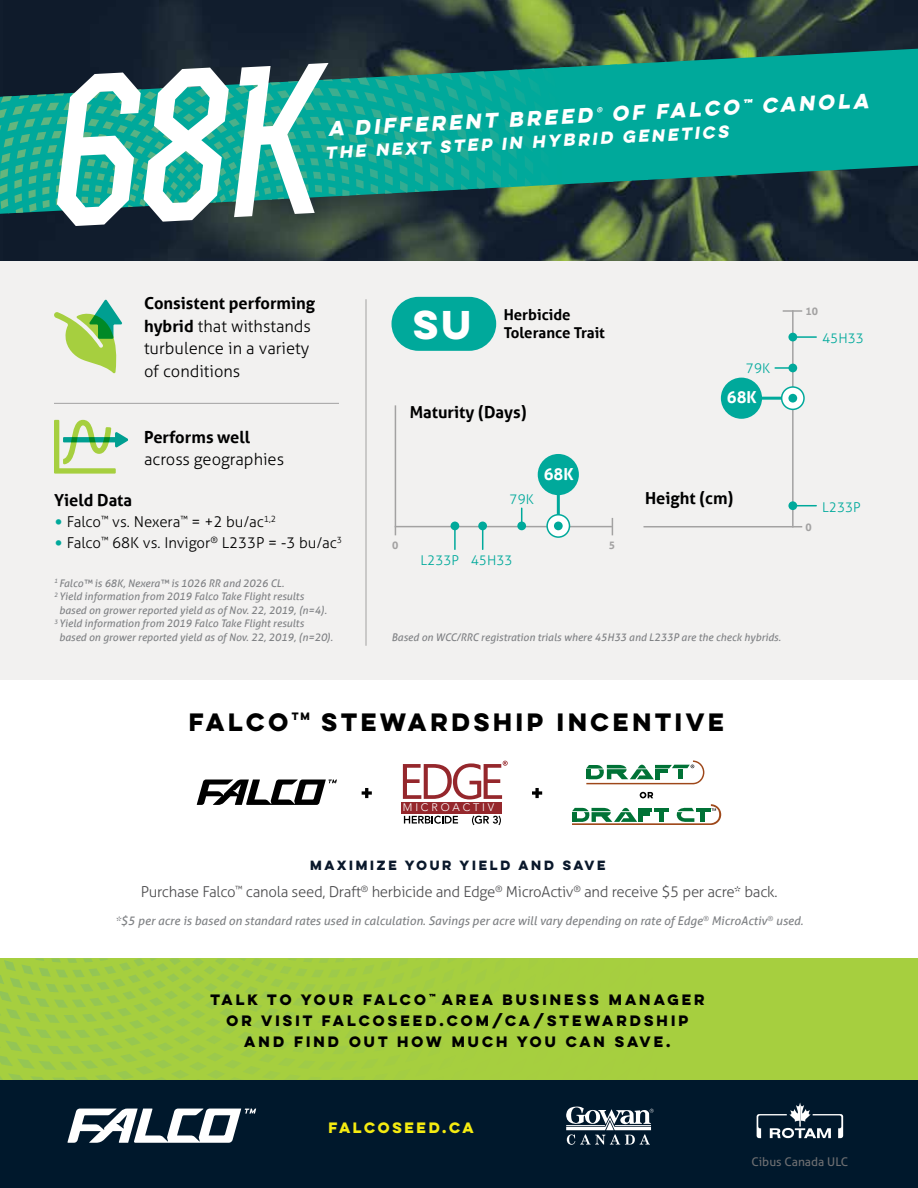
<style>
.page{position:relative;width:918px;height:1188px;background:#fff}
.page>*{position:absolute;margin:0;border:0;box-sizing:border-box;transform-origin:0 0}
.t1{font:700 36px "Lulo Clean One";color:#fff}
.t2{font:700 22.5px "Lulo Clean One";letter-spacing:-.06em;color:#000}
.t3{font:italic 700 18.75px "Lulo Clean One";color:#fff}
.t4{font:300 16.5px/22.5px "Aller";color:#000}
.t5{font:700 16.5px "Aller";color:#000}
.t6{font:700 16.5px "Aller";color:#fff}
.t7{font:italic 700 15.45px "Lulo Clean One";color:#fff}
.t8{font:300 15px "Aller";letter-spacing:-.02em;color:#4d4d4f}
.t9{font:300 15px "Aller";color:#000}
.t10{font:700 15px "Aller";color:#000}
.t11{font:700 13.5px/21px "Lulo Clean One";color:#000;text-align:center}
.t12{font:300 13.5px "Aller";color:#00a99b}
.t13{font:700 13.5px "Lulo Clean One";letter-spacing:-.03em;color:#f5eb11}
.t14{font:italic 12px "Aller";color:#808285}
.t15{font:700 12px "Lulo Clean One";color:#0a182b}
.t16{font:12px "Aller";color:#6d6e71}
.t17{font:300 10.8px "Avenir LT Std";letter-spacing:.26em;color:#fff}
.t18{font:italic 10.5px "Aller";color:#808285}
.t19{font:700 10.5px "Aller";color:#a3a2a2}
.t20{font:700 9.6px "Lulo Clean One";color:#000}
.s1{font-weight:700}
.s2{font-size:24px;color:#00a99b}
</style>
<div class="page">
<div style="left:0;top:261px;width:918px;height:419px;background:#f2f1f0"></div>
<img style="left:0;top:0;width:918px;height:261px">
<svg style="left:54px;top:300px;width:68px;height:74px"></svg>
<svg style="left:0;top:49px;width:918px;height:165px;fill:#00a99b"></svg>
<svg style="left:333px;top:63px;width:315px;height:42px"></svg>
<svg style="left:640px;top:792px;width:13px;height:6px"></svg>
<svg style="left:197px;top:780px;width:140px;height:25px"></svg>
<svg style="left:586px;top:761px;width:118px;height:23px"></svg>
<svg style="left:572px;top:804px;width:149px;height:21px"></svg>
<svg style="left:362px;top:788px;width:10px;height:10px"></svg>
<svg style="left:403px;top:761px;width:105px;height:38px"></svg>
<div style="left:402px;top:802px;width:100px;height:11px;background:#95272c"></div>
<svg style="left:404px;top:816px;width:54px;height:8px"></svg>
<svg style="left:472px;top:816px;width:29px;height:9px"></svg>
<svg style="left:532px;top:788px;width:10px;height:10px"></svg>
<svg style="left:54px;top:420px;width:74px;height:54px"></svg>
<div style="left:0;top:958px;width:918px;height:122px;background:#a6cf3f"></div>
<svg style="left:134px;top:959px;width:224px;height:21px"></svg>
<div style="left:0;top:1080px;width:918px;height:108px;background:#00182c"></div>
<svg style="left:67px;top:1109px;width:189px;height:34px"></svg>
<svg style="left:566px;top:1107px;width:88px;height:38px"></svg>
<svg style="left:757px;top:1102px;width:86px;height:36px"></svg>
<hr style="left:366px;top:299px;width:1px;height:347px;background:#a3a2a2">
<hr style="left:54px;top:403px;width:285px;height:1px;background:#a3a2a2">
<div style="left:391px;top:297px;width:105px;height:54px;background:#00a99b;border-radius:27px"></div>
<hr style="left:395px;top:526px;width:217px;height:1px;background:#a3a2a2">
<hr style="left:454px;top:529px;width:2px;height:20px;background:#00a99b">
<svg style="left:482px;top:530px;width:1px;height:19px"></svg>
<div style="left:451px;top:522px;width:8px;height:8px;background:#00a99b;border-radius:50%"></div>
<div style="left:478px;top:522px;width:9px;height:8px;background:#00a99b;border-radius:50%"></div>
<svg style="left:521px;top:508px;width:1px;height:14px"></svg>
<div style="left:517px;top:522px;width:9px;height:8px;background:#00a99b;border-radius:50%"></div>
<div style="left:538px;top:454px;width:41px;height:41px;background:#00a99b;border-radius:50%"></div>
<hr style="left:557px;top:488px;width:3px;height:36px;background:#00a99b">
<div style="left:547px;top:515px;width:23px;height:22px;background:#fff;border-radius:50%"></div>
<div style="left:546px;top:514px;width:24px;height:24px;border:2px solid #00a99b;border-radius:50%"></div>
<div style="left:554px;top:522px;width:9px;height:8px;background:#00a99b;border-radius:50%"></div>
<hr style="left:395px;top:405px;width:1px;height:130px;background:#a3a2a2">
<svg style="left:612px;top:518px;width:1px;height:17px"></svg>
<hr style="left:792px;top:310px;width:2px;height:217px;background:#a3a2a2">
<svg style="left:797px;top:505px;width:19px;height:1px"></svg>
<hr style="left:795px;top:336px;width:21px;height:2px;background:#00a99b">
<div style="left:788px;top:333px;width:9px;height:8px;background:#00a99b;border-radius:50%"></div>
<div style="left:788px;top:501px;width:9px;height:9px;background:#00a99b;border-radius:50%"></div>
<hr style="left:644px;top:526px;width:158px;height:1px;background:#a3a2a2">
<svg style="left:783px;top:310px;width:19px;height:2px"></svg>
<svg style="left:775px;top:367px;width:13px;height:2px"></svg>
<div style="left:788px;top:364px;width:9px;height:8px;background:#00a99b;border-radius:50%"></div>
<hr style="left:755px;top:397px;width:36px;height:3px;background:#00a99b">
<div style="left:782px;top:387px;width:22px;height:22px;background:#fff;border-radius:50%"></div>
<div style="left:781px;top:386px;width:24px;height:24px;border:2px solid #00a99b;border-radius:50%"></div>
<div style="left:788px;top:394px;width:9px;height:9px;background:#00a99b;border-radius:50%"></div>
<div style="left:721px;top:378px;width:41px;height:41px;background:#00a99b;border-radius:50%"></div>
<svg style="left:54px;top:63px;width:279px;height:164px"></svg>
<h3 class="t3" style="left:327px;top:114px;width:547px;rotate:-3deg">A DIFFERENT BREED<sup>®</sup> OF FALCO<sup>™</sup> CANOLA</h3>
<h3 class="t7" style="left:325px;top:141px;width:408px;rotate:-3deg">THE NEXT STEP IN HYBRID GENETICS</h3>
<h3 class="t4" style="left:144px;top:292px;width:173px"><span class="s1">Consistent performing hybrid</span> that withstands turbulence in a variety of conditions</h3>
<h3 class="t5" style="left:144px;top:426px;width:108px">Performs well</h3>
<h3 class="t4" style="left:144px;top:448px;width:142px">across geographies</h3>
<h1 class="t1" style="left:413px;top:297px;width:67px">SU</h1>
<h3 class="t10" style="left:504px;top:305px;width:69px">Herbicide</h3>
<h3 class="t10" style="left:504px;top:323px;width:103px">Tolerance Trait</h3>
<h3 class="t5" style="left:410px;top:401px;width:118px">Maturity (Days)</h3>
<h3 class="t6" style="left:544px;top:464px;width:32px">68K</h3>
<p class="t12" style="left:746px;top:360px;width:26px">79K</p>
<h3 class="t6" style="left:727px;top:387px;width:32px">68K</h3>
<p class="t19" style="left:806px;top:305px;width:14px">10</p>
<p class="t12" style="left:822px;top:330px;width:43px">45H33</p>
<h3 class="t5" style="left:54px;top:489px;width:80px">Yield Data</h3>
<h3 class="t9" style="left:54px;top:512px;width:224px"><span class="s2">•</span> Falco<sup>™</sup> vs. Nexera<sup>™</sup> = +2 bu/ac<sup>1,2</sup></h3>
<h3 class="t9" style="left:54px;top:533px;width:290px"><span class="s2">•</span> Falco<sup>™</sup> 68K vs. Invigor<sup>®</sup> L233P = -3 bu/ac<sup>3</sup></h3>
<p class="t18" style="left:54px;top:576px;width:232px"><sup>1</sup> Falco™ is 68K, Nexera™ is 1026 RR and 2026 CL.</p>
<p class="t18" style="left:54px;top:590px;width:251px"><sup>2</sup> Yield information from 2019 Falco Take Flight results</p>
<p class="t18" style="left:59px;top:603px;width:269px">based on grower reported yield as of Nov. 22, 2019, (n=4).</p>
<p class="t18" style="left:54px;top:617px;width:251px"><sup>3</sup> Yield information from 2019 Falco Take Flight results</p>
<p class="t18" style="left:59px;top:630px;width:275px">based on grower reported yield as of Nov. 22, 2019, (n=20).</p>
<p class="t12" style="left:510px;top:491px;width:26px">79K</p>
<p class="t19" style="left:392px;top:539px;width:8px">0</p>
<p class="t19" style="left:609px;top:539px;width:8px">5</p>
<p class="t12" style="left:471px;top:552px;width:43px">45H33</p>
<p class="t12" style="left:421px;top:552px;width:40px">L233P</p>
<h3 class="t5" style="left:645px;top:488px;width:90px">Height (cm)</h3>
<p class="t19" style="left:806px;top:520px;width:8px">0</p>
<p class="t12" style="left:822px;top:499px;width:40px">L233P</p>
<p class="t18" style="left:392px;top:631px;width:391px">Based on WCC/RRC registration trials where 45H33 and L233P are the check hybrids.</p>
<h2 class="t2" style="left:189px;top:704px;width:106px">FALCO</h2>
<p class="t20" style="left:292px;top:709px;width:22px">TM</p>
<h2 class="t2" style="left:321px;top:704px;width:409px">STEWARDSHIP INCENTIVE</h2>
<p class="t17" style="left:403px;top:801px;width:93px">MICROACTIV</p>
<p class="t15" style="left:310px;top:856px;width:300px">MAXIMIZE YOUR YIELD AND SAVE</p>
<h3 class="t8" style="left:141px;top:883px;width:638px">Purchase Falco<sup>™</sup> canola seed, Draft<sup>®</sup> herbicide and Edge<sup>®</sup> MicroActiv<sup>®</sup> and receive $5 per acre* back.</h3>
<p class="t14" style="left:115px;top:913px;width:690px">*$5 per acre is based on standard rates used in calculation. Savings per acre will vary depending on rate of Edge<sup>®</sup> MicroActiv<sup>®</sup> used.</p>
<p class="t11" style="left:210px;top:988px;width:499px">TALK TO YOUR FALCO<sup>™</sup> AREA BUSINESS MANAGER<br>OR VISIT FALCOSEED.COM/CA/STEWARDSHIP<br>AND FIND OUT HOW MUCH YOU CAN SAVE.</p>
<p class="t13" style="left:328px;top:1118px;width:150px">FALCOSEED.CA</p>
<p class="t16" style="left:751px;top:1155px;width:98px">Cibus Canada ULC</p>
</div>
